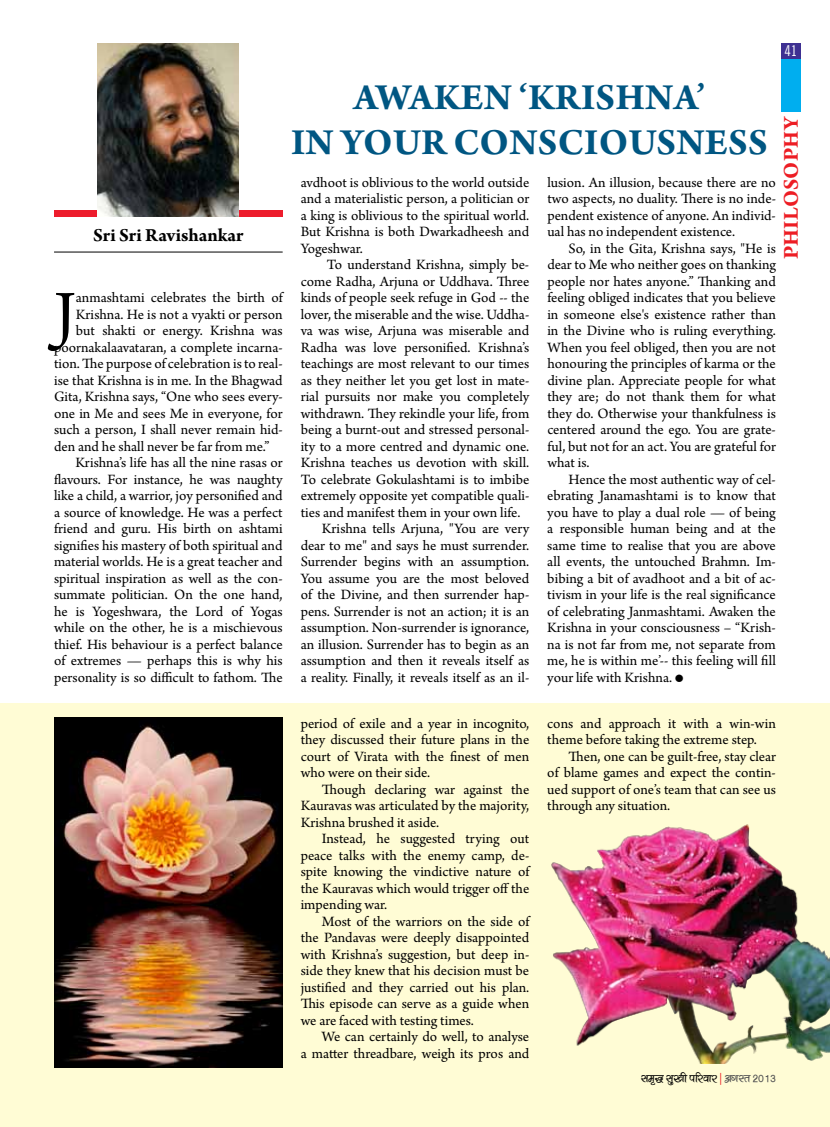
<style>
.page{position:relative;width:830px;height:1127px;background:#fff}
.page>*{position:absolute;margin:0;border:0;box-sizing:border-box;transform-origin:0 0}
.t1{font:68.4px "Arno Pro";color:#000}
.t2{font:700 39px/45px "Arno Pro";letter-spacing:.01em;color:#005682;text-align:center}
.t3{font:700 22.5px "Arno Pro";letter-spacing:.01em;color:#ed1d24}
.t4{font:700 19.5px "Arno Pro";color:#000}
.t5{font:15px/16.5px "Arno Pro";color:#000;text-align:justify}
.t6{font:condensed 15px "News Gothic BT";color:#fff}
.t7{font:700 13.2px "Kruti Dev 500";color:#000;scale:.91 1}
.s1{font-family:"Times New Roman";color:#ed1d24}
.s2{color:#4d4d4f}
</style>
<div class="page">
<div style="left:0;top:704px;width:829px;height:423px;background:#fffcd5"></div>
<div style="left:780px;top:43px;width:19px;height:50px;background:#3e3092"></div>
<div style="left:780px;top:59px;width:19px;height:53px;background:#00aeef"></div>
<hr style="left:54px;top:252px;width:228px;height:1px;background:#000">
<div style="left:54px;top:210px;width:228px;height:6px;background:#ed1c2c"></div>
<img style="left:98px;top:44px;width:140px;height:172px">
<img style="left:54px;top:718px;width:228px;height:349px">
<img style="left:551px;top:824px;width:278px;height:239px">
<p class="t6" style="left:784px;top:42px;width:14px">41</p>
<h2 class="t2" style="left:291px;top:77px;width:478px">AWAKEN ‘KRISHNA’<br>IN YOUR CONSCIOUSNESS</h2>
<h3 class="t3" style="left:777px;top:259px;width:145px;rotate:-90deg">PHILOSOPHY</h3>
<p class="t5" style="left:300px;top:175px;width:230px">avdhoot is oblivious to the world outside and a materialistic person, a politician or a king is oblivious to the spiritual world.<br>But Krishna is both Dwarkadheesh and Yogeshwar.</p>
<p class="t5" style="left:327px;top:257px;width:204px">To understand Krishna, simply be-</p>
<p class="t5" style="left:300px;top:274px;width:230px">come Radha, Arjuna or Uddhava. Three</p>
<p class="t5" style="left:300px;top:290px;width:230px">kinds of people seek refuge in God -- the</p>
<p class="t5" style="left:300px;top:307px;width:230px">lover, the miserable and the wise. Uddha-</p>
<p class="t5" style="left:300px;top:323px;width:230px">va was wise, Arjuna was miserable and</p>
<p class="t5" style="left:300px;top:340px;width:230px">Radha was love personified. Krishna’s</p>
<p class="t5" style="left:300px;top:356px;width:230px">teachings are most relevant to our times</p>
<p class="t5" style="left:300px;top:373px;width:230px">as they neither let you get lost in mate-</p>
<p class="t5" style="left:300px;top:389px;width:230px">rial pursuits nor make you completely</p>
<p class="t5" style="left:300px;top:406px;width:230px">withdrawn. They rekindle your life, from</p>
<p class="t5" style="left:300px;top:422px;width:230px">being a burnt-out and stressed personal-</p>
<p class="t5" style="left:300px;top:439px;width:230px">ity to a more centred and dynamic one.</p>
<p class="t5" style="left:300px;top:455px;width:230px">Krishna teaches us devotion with skill.</p>
<p class="t5" style="left:300px;top:472px;width:230px">To celebrate Gokulashtami is to imbibe</p>
<p class="t5" style="left:300px;top:488px;width:230px">extremely opposite yet compatible quali-</p>
<p class="t5" style="left:300px;top:505px;width:221px">ties and manifest them in your own life.</p>
<p class="t5" style="left:322px;top:521px;width:209px">Krishna tells Arjuna, "You are very</p>
<p class="t5" style="left:300px;top:538px;width:230px">dear to me" and says he must surrender.</p>
<p class="t5" style="left:300px;top:554px;width:230px">Surrender begins with an assumption.</p>
<p class="t5" style="left:300px;top:571px;width:230px">You assume you are the most beloved</p>
<p class="t5" style="left:300px;top:587px;width:230px">of the Divine, and then surrender hap-</p>
<p class="t5" style="left:300px;top:604px;width:230px">pens. Surrender is not an action; it is an</p>
<p class="t5" style="left:300px;top:620px;width:230px">assumption. Non-surrender is ignorance,</p>
<p class="t5" style="left:300px;top:637px;width:230px">an illusion. Surrender has to begin as an</p>
<p class="t5" style="left:300px;top:653px;width:230px">assumption and then it reveals itself as</p>
<p class="t5" style="left:300px;top:670px;width:230px">a reality. Finally, it reveals itself as an il-</p>
<p class="t5" style="left:547px;top:175px;width:230px">lusion. An illusion, because there are no two aspects, no duality. There is no inde&shy;pendent existence of anyone. An individ&shy;ual has no independent existence.</p>
<p class="t5" style="left:547px;top:241px;width:230px;text-indent:21px">So, in the Gita, Krishna says, "He is dear to Me who neither goes on thanking people nor hates anyone.” Thanking and feeling obliged indicates that you believe in someone else's existence rather than in the Divine who is ruling everything.<br>When you feel obliged, then you are not honouring the principles of karma or the divine plan. Appreciate people for what they are; do not thank them for what they do. Otherwise your thankfulness is centered around the ego. You are grate&shy;ful, but not for an act. You are grateful for what is.</p>
<p class="t5" style="left:547px;top:472px;width:230px;text-indent:21px">Hence the most authentic way of cel&shy;ebrating Janamashtami is to know that you have to play a dual role — of being a responsible human being and at the same time to realise that you are above all events, the untouched Brahmn. Im&shy;bibing a bit of avadhoot and a bit of ac&shy;tivism in your life is the real significance of celebrating Janmashtami. Awaken the Krishna in your consciousness – “Krish&shy;na is not far from me, not separate from me, he is within me’-- this feeling will fill your life with Krishna. ●</p>
<h3 class="t4" style="left:93px;top:224px;width:152px">SRI SRI RAVISHANKAR</h3>
<h1 class="t1" style="left:54px;top:276px;width:23px">J</h1>
<p class="t5" style="left:76px;top:290px;width:208px">anmashtami celebrates the birth of</p>
<p class="t5" style="left:76px;top:307px;width:208px">Krishna. He is not a vyakti or person</p>
<p class="t5" style="left:76px;top:323px;width:208px">but shakti or energy. Krishna was</p>
<p class="t5" style="left:54px;top:340px;width:230px">poornakalaavataran, a complete incarna-</p>
<p class="t5" style="left:54px;top:356px;width:230px">tion. The purpose of celebration is to real-</p>
<p class="t5" style="left:54px;top:373px;width:230px">ise that Krishna is in me. In the Bhagwad</p>
<p class="t5" style="left:54px;top:389px;width:230px">Gita, Krishna says, “One who sees every-</p>
<p class="t5" style="left:54px;top:406px;width:230px">one in Me and sees Me in everyone, for</p>
<p class="t5" style="left:54px;top:422px;width:230px">such a person, I shall never remain hid-</p>
<p class="t5" style="left:54px;top:439px;width:217px">den and he shall never be far from me.”</p>
<p class="t5" style="left:75px;top:455px;width:209px">Krishna’s life has all the nine rasas or</p>
<p class="t5" style="left:54px;top:472px;width:230px">flavours. For instance, he was naughty</p>
<p class="t5" style="left:54px;top:488px;width:230px">like a child, a warrior, joy personified and</p>
<p class="t5" style="left:54px;top:505px;width:230px">a source of knowledge. He was a perfect</p>
<p class="t5" style="left:54px;top:521px;width:230px">friend and guru. His birth on ashtami</p>
<p class="t5" style="left:54px;top:538px;width:230px">signifies his mastery of both spiritual and</p>
<p class="t5" style="left:54px;top:554px;width:230px">material worlds. He is a great teacher and</p>
<p class="t5" style="left:54px;top:571px;width:230px">spiritual inspiration as well as the con-</p>
<p class="t5" style="left:54px;top:587px;width:230px">summate politician. On the one hand,</p>
<p class="t5" style="left:54px;top:604px;width:230px">he is Yogeshwara, the Lord of Yogas</p>
<p class="t5" style="left:54px;top:620px;width:230px">while on the other, he is a mischievous</p>
<p class="t5" style="left:54px;top:637px;width:230px">thief. His behaviour is a perfect balance</p>
<p class="t5" style="left:54px;top:653px;width:230px">of extremes — perhaps this is why his</p>
<p class="t5" style="left:54px;top:670px;width:230px">personality is so difficult to fathom. The</p>
<p class="t5" style="left:300px;top:716px;width:230px">period of exile and a year in incognito, they discussed their future plans in the court of Virata with the finest of men who were on their side.</p>
<p class="t5" style="left:300px;top:782px;width:230px;text-indent:21px">Though declaring war against the Kauravas was articulated by the majority, Krishna brushed it aside.</p>
<p class="t5" style="left:300px;top:831px;width:230px;text-indent:21px">Instead, he suggested trying out peace talks with the enemy camp, de&shy;spite knowing the vindictive nature of the Kauravas which would trigger off the impending war.</p>
<p class="t5" style="left:300px;top:914px;width:230px;text-indent:21px">Most of the warriors on the side of the Pandavas were deeply disappointed with Krishna’s suggestion, but deep in&shy;side they knew that his decision must be justified and they carried out his plan.<br>This episode can serve as a guide when we are faced with testing times.</p>
<p class="t5" style="left:300px;top:1029px;width:230px;text-align:right">We can certainly do well, to analyse<br>a matter threadbare, weigh its pros and</p>
<p class="t5" style="left:547px;top:716px;width:230px">cons and approach it with a win-win theme before taking the extreme step.</p>
<p class="t5" style="left:547px;top:749px;width:230px;text-indent:21px">Then, one can be guilt-free, stay clear of blame games and expect the contin&shy;ued support of one’s team that can see us through any situation.</p>
<p class="t7" style="left:640px;top:1072px;width:150px">le`) lq[kh ifjokj <span class="s1">|</span> <span class="s2">vxLr 2013</span></p>
</div>
